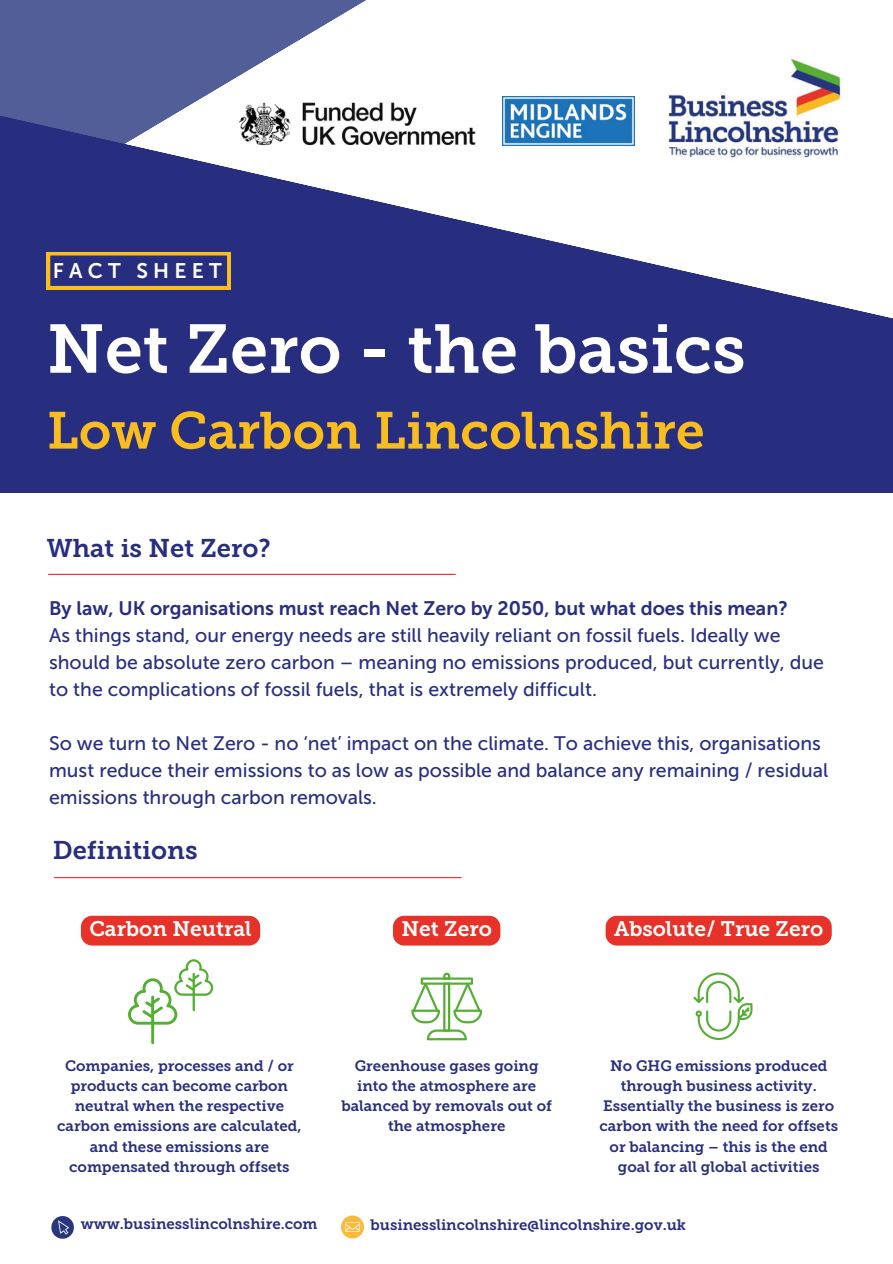
<style>
.page{position:relative;width:893px;height:1264px;background:#fff}
.page>*{position:absolute;margin:0;border:0;box-sizing:border-box;transform-origin:0 0}
.t1{font:68.25px "Museo Slab 700";color:#fff}
.t2{font:51.75px "Museo Slab 700";color:#fabd1f}
.t3{font:25.5px "Museo Slab 700";color:#272e80}
.t4{font:21px "Museo Slab 700";color:#fff}
.t5{font:21px "Museo Sans 700";letter-spacing:.25em;color:#fff}
.t6{font:19.5px/27px "Museo Sans 500";color:#272e80}
.t7{font:15px/20.2px "Museo Slab 700";color:#272e80;text-align:center}
.s1{font-family:"Museo Sans 700"}
</style>
<div class="page">
<svg style="left:0;top:0;width:366px;height:115px;fill:#525e98"></svg>
<svg style="left:0;top:115px;width:892px;height:378px;fill:#272e80"></svg>
<img style="left:237px;top:100px;width:240px;height:46px">
<img style="left:660px;top:57px;width:189px;height:109px">
<img style="left:502px;top:96px;width:132px;height:50px">
<svg style="left:47px;top:252px;width:183px;height:37px;background:#524b6b"></svg>
<hr style="left:48px;top:574px;width:407px;height:1px;background:#e63229">
<img style="left:341px;top:1215px;width:23px;height:24px">
<img style="left:51px;top:1216px;width:23px;height:22px">
<hr style="left:54px;top:877px;width:407px;height:1px;background:#e63229">
<svg style="left:128px;top:959px;width:85px;height:85px"></svg>
<svg style="left:693px;top:972px;width:59px;height:68px"></svg>
<svg style="left:411px;top:972px;width:71px;height:68px"></svg>
<div style="left:81px;top:915px;width:179px;height:30px;background:#e63229"></div>
<div style="left:393px;top:915px;width:107px;height:30px;background:#e63229"></div>
<div style="left:605px;top:915px;width:226px;height:30px;background:#e63229"></div>
<h2 class="t5" style="left:53px;top:258px;width:170px">FACT SHEET</h2>
<h3 class="t1" style="left:47px;top:321px;width:700px">Net Zero - the basics</h3>
<h5 class="t2" style="left:47px;top:410px;width:659px">Low Carbon Lincolnshire</h5>
<h5 class="t3" style="left:47px;top:538px;width:225px">What is Net Zero?</h5>
<h3 class="t6" style="left:49px;top:595px;width:776px"><span class="s1">By law, UK organisations must reach Net Zero by 2050, but what does this mean?<br></span>As things stand, our energy needs are still heavily reliant on fossil fuels. Ideally we should be absolute zero carbon – meaning no emissions produced, but currently, due to the complications of fossil fuels, that is extremely difficult.</h3>
<h5 class="t6" style="left:49px;top:730px;width:780px">So we turn to Net Zero - no ‘net’ impact on the climate. To achieve this, organisations must reduce their emissions to as low as possible and balance any remaining / residual emissions through carbon removals.</h5>
<p class="t3" style="left:53px;top:840px;width:146px">Definitions</p>
<h5 class="t4" style="left:89px;top:920px;width:164px">Carbon Neutral</h5>
<p class="t4" style="left:401px;top:920px;width:92px">Net Zero</p>
<p class="t4" style="left:614px;top:920px;width:211px">Absolute/ True Zero</p>
<h5 class="t7" style="left:57px;top:1056px;width:246px">Companies, processes and / or products can become carbon neutral when the respective carbon emissions are calculated, and these emissions are compensated through offsets</h5>
<p class="t7" style="left:341px;top:1056px;width:212px">Greenhouse gases going into the atmosphere are balanced by removals out of the atmosphere</p>
<p class="t7" style="left:599px;top:1056px;width:240px">No GHG emissions produced through business activity.<br>Essentially the business is zero carbon with the need for offsets or balancing – this is the end goal for all global activities</p>
<p class="t7" style="left:81px;top:1215px;width:238px">www.businesslincolnshire.com</p>
<p class="t7" style="left:370px;top:1216px;width:317px">businesslincolnshire@lincolnshire.gov.uk</p>
</div>
